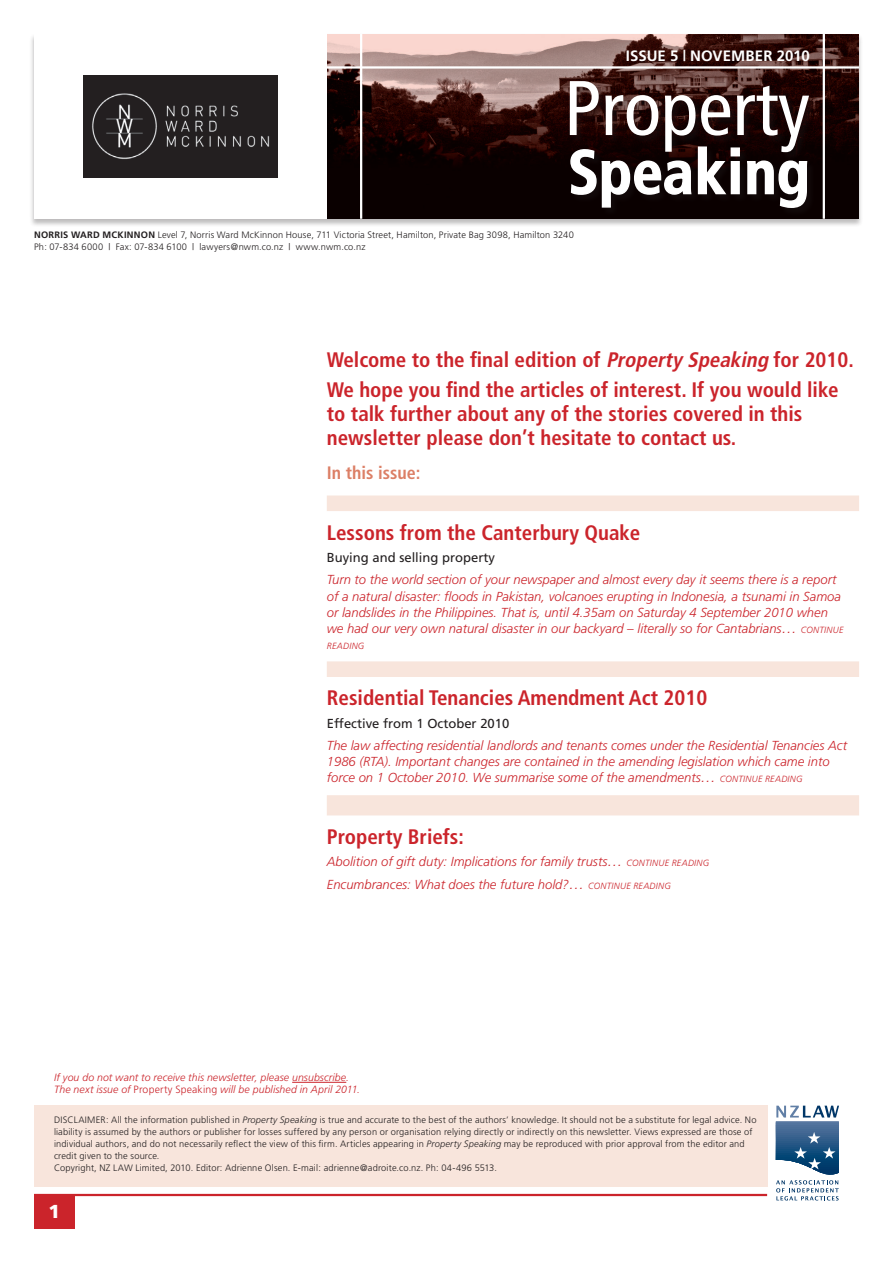
<style>
.page{position:relative;width:893px;height:1263px;background:#fff}
.page>*{position:absolute;margin:0;border:0;box-sizing:border-box;transform-origin:0 0}
.t1{font:condensed 77.25px "Frutiger";color:#fff}
.t2{font:700 condensed 61.8px "Frutiger";color:#fff}
.t3{font:700 condensed 21px/30.5px "Frutiger";color:#cb242b}
.t4{font:900 18.75px "Frutiger";color:#fff}
.t5{font:700 condensed 18px "Frutiger";color:#dc7f66}
.t6{font:700 15px "Frutiger";letter-spacing:.01em;color:#fff}
.t7{font:italic 300 13.05px/16px "Frutiger";color:#cb242b}
.t8{font:13.05px "Frutiger";color:#231f20}
.t9{font:italic 300 10.5px/12px "Frutiger";letter-spacing:.01em;color:#cb242b}
.t10{font:300 9.3px/12px "Frutiger";letter-spacing:.015em;color:#231f20}
.t11{font:italic 300 9px "Frutiger";letter-spacing:.025em;color:#cb242b}
.s1{font-weight:700}
.s2{font-style:italic}
.s3{font-size:15px}
.s4{font-size:9px}
.s5{font-style:normal}
</style>
<div class="page">
<svg style="left:327px;top:495px;width:532px;height:320px"></svg>
<div style="left:29px;top:34px;width:835px;height:193px;background:#231f20;opacity:.3"></div>
<img style="left:327px;top:34px;width:532px;height:184px">
<div style="left:570px;top:81px;width:248px;height:136px;background:#231f20;opacity:.3"></div>
<svg style="left:570px;top:146px;width:238px;height:63px;background:#2f2525"></svg>
<div style="left:34px;top:1106px;width:733px;height:81px;background:#f8e5dc"></div>
<hr style="left:34px;top:1194px;width:733px;height:2px;background:#cb242b">
<div style="left:34px;top:1194px;width:40px;height:35px;background:#cb242b"></div>
<hr style="left:292px;top:1082px;width:54px;height:1px;background:#cb242b">
<hr style="left:360px;top:34px;width:2px;height:185px;background:#fff">
<hr style="left:823px;top:34px;width:2px;height:185px;background:#fff">
<hr style="left:34px;top:66px;width:825px;height:3px;background:#fff">
<svg style="left:776px;top:1106px;width:63px;height:94px"></svg>
<div style="left:34px;top:25px;width:293px;height:194px;background:#fff"></div>
<img style="left:83px;top:75px;width:195px;height:103px">
<h3 class="t6" style="left:626px;top:47px;width:185px">ISSUE 5 | NOVEMBER 2010</h3>
<h1 class="t1" style="left:564px;top:63px;width:247px">Property</h1>
<h2 class="t2" style="left:568px;top:135px;width:243px">Speaking</h2>
<p class="t10" style="left:34px;top:229px;width:541px"><span class="s1">NORRIS WARD MCKINNON</span> Level 7, Norris Ward McKinnon House, 711 Victoria Street, Hamilton, Private Bag 3098, Hamilton 3240<br>Ph: 07-834 6000 | Fax: 07-834 6100 | lawyers@nwm.co.nz | www.nwm.co.nz</p>
<h3 class="t3" style="left:327px;top:344px;width:528px">Welcome to the final edition of <span class="s2">Property Speaking</span> for 2010.<br>We hope you find the articles of interest. If you would like</h3>
<h3 class="t3" style="left:327px;top:402px;width:477px;line-height:24px">to talk further about any of the stories covered in this newsletter please don’t hesitate to contact us.</h3>
<h3 class="t5" style="left:327px;top:462px;width:95px">In this issue:</h3>
<h3 class="t3" style="left:327px;top:517px;width:315px">Lessons from the Canterbury Quake</h3>
<h3 class="t8" style="left:327px;top:550px;width:170px">Buying and selling property</h3>
<p class="t7" style="left:327px;top:572px;width:518px">Turn to the world section of your newspaper and almost every day it seems there is a report of a natural disaster: floods in Pakistan, volcanoes erupting in Indonesia, a tsunami in Samoa or landslides in the Philippines. That is, until 4.35am on Saturday 4 September 2010 when we had our very own natural disaster in our backyard – literally so for Cantabrians<span class="s3">…</span> <span class="s4">CONTINUE</span></p>
<p class="t11" style="left:327px;top:640px;width:39px">READING</p>
<h3 class="t3" style="left:327px;top:683px;width:382px">Residential Tenancies Amendment Act 2010</h3>
<h3 class="t8" style="left:327px;top:716px;width:184px">Effective from 1 October 2010</h3>
<p class="t7" style="left:327px;top:738px;width:522px">The law affecting residential landlords and tenants comes under the Residential Tenancies Act<br>1986 (RTA). Important changes are contained in the amending legislation which came into force on 1 October 2010. We summarise some of the amendments<span class="s3">…</span> <span class="s4">CONTINUE READING</span></p>
<h3 class="t3" style="left:327px;top:821px;width:139px">Property Briefs:</h3>
<h3 class="t7" style="left:327px;top:850px;width:384px;line-height:22.5px">Abolition of gift duty: Implications for family trusts<span class="s3">…</span> <span class="s4">CONTINUE READING<br></span>Encumbrances: What does the future hold?<span class="s3">…</span> <span class="s4">CONTINUE READING</span></h3>
<p class="t9" style="left:54px;top:1071px;width:307px">If you do not want to receive this newsletter, please unsubscribe.<br>The next issue of <span class="s5">Property Speaking</span> will be published in April 2011.</p>
<p class="t10" style="left:54px;top:1113px;width:704px">DISCLAIMER: All the information published in <span class="s2">Property Speaking</span> is true and accurate to the best of the authors’ knowledge. It should not be a substitute for legal advice. No liability is assumed by the authors or publisher for losses suffered by any person or organisation relying directly or indirectly on this newsletter. Views expressed are those of individual authors, and do not necessarily reflect the view of this firm. Articles appearing in <span class="s2">Property Speaking</span> may be reproduced with prior approval from the editor and credit given to the source.<br>Copyright, NZ LAW Limited, 2010. Editor: Adrienne Olsen. E-mail: adrienne@adroite.co.nz. Ph: 04-496 5513.</p>
<h3 class="t4" style="left:48px;top:1200px;width:13px">1</h3>
</div>
